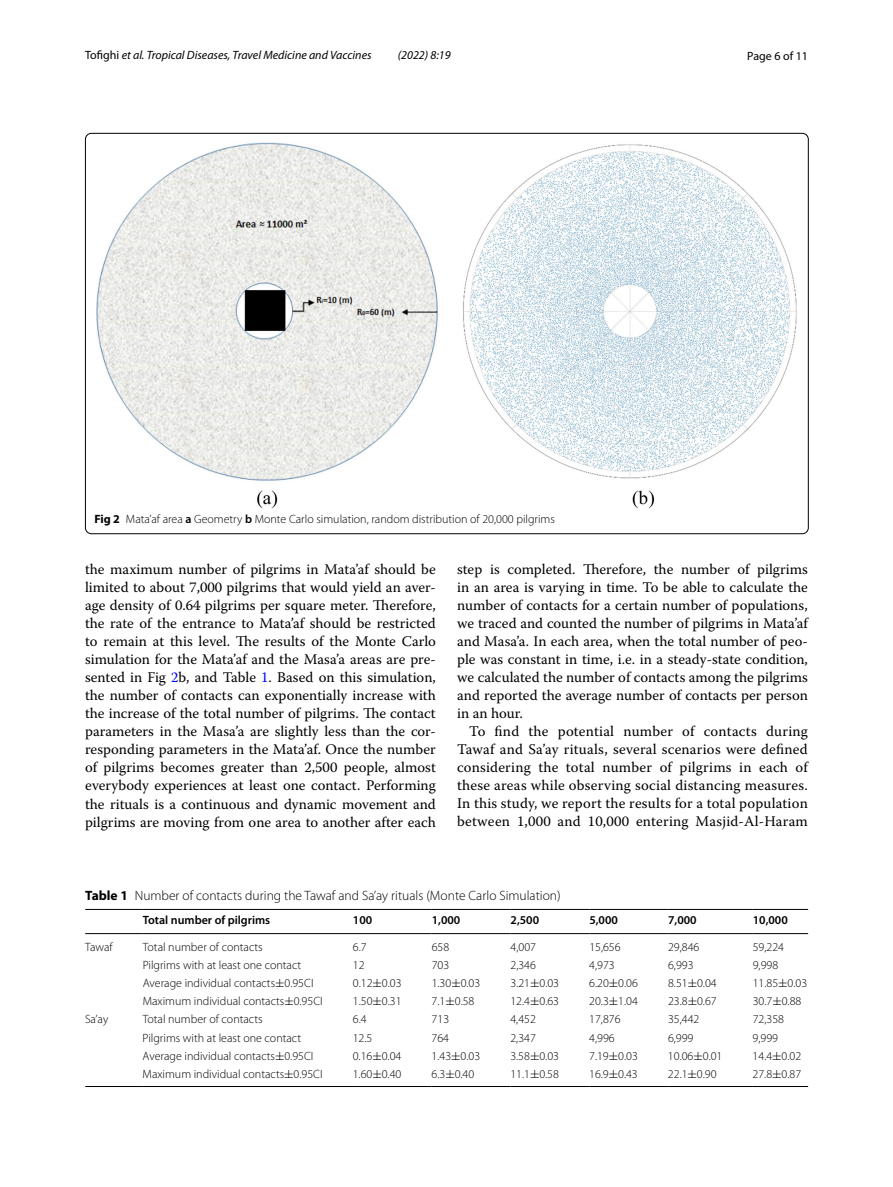
<style>
.page{position:relative;width:893px;height:1187px;background:#fff}
.page>*{position:absolute;margin:0;border:0;box-sizing:border-box;transform-origin:0 0}
.t1{font:14.7px/18px "Warnock Pro";color:#000;text-align:justify}
.t2{font:300 13.5px "Myriad Pro";color:#000}
.t3{font:300 12px "Myriad Pro";color:#000}
.t4{font:italic 12px "Myriad Pro";color:#000}
.t5{font:600 12px "Myriad Pro";color:#000}
.t6{font:12px "Myriad Pro";color:#000}
.s1{font-style:normal}
.s2{font-weight:700}
.s3{font-weight:600}
.s4{color:#00f}
.s5{font-family:"MTSY";font-weight:400}
</style>
<div class="page">
<img style="left:97px;top:142px;width:700px;height:366px">
<hr style="left:85px;top:909px;width:58px;height:1px;background:#000">
<hr style="left:85px;top:933px;width:58px;height:1px;background:#000">
<hr style="left:143px;top:909px;width:210px;height:1px;background:#000">
<hr style="left:143px;top:933px;width:210px;height:1px;background:#000">
<hr style="left:353px;top:909px;width:79px;height:1px;background:#000">
<hr style="left:353px;top:933px;width:79px;height:1px;background:#000">
<hr style="left:432px;top:909px;width:79px;height:1px;background:#000">
<hr style="left:432px;top:933px;width:79px;height:1px;background:#000">
<hr style="left:511px;top:909px;width:78px;height:1px;background:#000">
<hr style="left:511px;top:933px;width:78px;height:1px;background:#000">
<hr style="left:589px;top:909px;width:79px;height:1px;background:#000">
<hr style="left:589px;top:933px;width:79px;height:1px;background:#000">
<hr style="left:668px;top:909px;width:85px;height:1px;background:#000">
<hr style="left:668px;top:933px;width:85px;height:1px;background:#000">
<hr style="left:753px;top:909px;width:55px;height:1px;background:#000">
<hr style="left:753px;top:933px;width:55px;height:1px;background:#000">
<hr style="left:85px;top:1086px;width:58px;height:1px;background:#000">
<hr style="left:143px;top:1086px;width:210px;height:1px;background:#000">
<hr style="left:353px;top:1086px;width:79px;height:1px;background:#000">
<hr style="left:432px;top:1086px;width:79px;height:1px;background:#000">
<hr style="left:511px;top:1086px;width:78px;height:1px;background:#000">
<hr style="left:589px;top:1086px;width:79px;height:1px;background:#000">
<hr style="left:668px;top:1086px;width:85px;height:1px;background:#000">
<hr style="left:753px;top:1086px;width:55px;height:1px;background:#000">
<p class="t4" style="left:85px;top:48px;width:288px"><span class="s1">Tofighi</span> et al. Tropical Diseases, Travel Medicine and Vaccines</p>
<p class="t4" style="left:398px;top:48px;width:54px">(2022) 8:19</p>
<p class="t6" style="left:747px;top:48px;width:62px">Page 6 of 11</p>
<p class="t3" style="left:94px;top:513px;width:462px"><span class="s2">Fig 2</span> Mata’af area <span class="s3">a</span> Geometry <span class="s3">b</span> Monte Carlo simulation, random distribution of 20,000 pilgrims</p>
<p class="t1" style="left:85px;top:560px;width:352px">the maximum number of pilgrims in Mata’af should be limited to about 7,000 pilgrims that would yield an aver&shy;age density of 0.64 pilgrims per square meter. Therefore, the rate of the entrance to Mata’af should be restricted to remain at this level. The results of the Monte Carlo simulation for the Mata’af and the Masa’a areas are pre&shy;sented in Fig <span class="s4">2</span>b, and Table <span class="s4">1</span>. Based on this simulation, the number of contacts can exponentially increase with the increase of the total number of pilgrims. The contact parameters in the Masa’a are slightly less than the cor&shy;responding parameters in the Mata’af. Once the number of pilgrims becomes greater than 2,500 people, almost everybody experiences at least one contact. Performing the rituals is a continuous and dynamic movement and pilgrims are moving from one area to another after each</p>
<p class="t1" style="left:457px;top:560px;width:352px">step is completed. Therefore, the number of pilgrims in an area is varying in time. To be able to calculate the number of contacts for a certain number of populations, we traced and counted the number of pilgrims in Mata’af and Masa’a. In each area, when the total number of peo&shy;ple was constant in time, i.e. in a steady-state condition, we calculated the number of contacts among the pilgrims and reported the average number of contacts per person in an hour.</p>
<p class="t1" style="left:457px;top:722px;width:352px;text-indent:12px">To find the potential number of contacts during Tawaf and Sa’ay rituals, several scenarios were defined considering the total number of pilgrims in each of these areas while observing social distancing measures.<br>In this study, we report the results for a total population between 1,000 and 10,000 entering Masjid-Al-Haram</p>
<p class="t2" style="left:85px;top:887px;width:477px"><span class="s2">Table 1</span> Number of contacts during the Tawaf and Sa’ay rituals (Monte Carlo Simulation)</p>
<p class="t5" style="left:143px;top:912px;width:129px">Total number of pilgrims</p>
<p class="t5" style="left:353px;top:912px;width:21px">100</p>
<p class="t5" style="left:432px;top:912px;width:30px">1,000</p>
<p class="t5" style="left:511px;top:912px;width:30px">2,500</p>
<p class="t5" style="left:589px;top:912px;width:30px">5,000</p>
<p class="t5" style="left:668px;top:912px;width:30px">7,000</p>
<p class="t5" style="left:753px;top:912px;width:36px">10,000</p>
<p class="t3" style="left:85px;top:940px;width:29px">Tawaf</p>
<p class="t3" style="left:143px;top:940px;width:121px">Total number of contacts</p>
<p class="t3" style="left:353px;top:940px;width:15px">6.7</p>
<p class="t3" style="left:432px;top:940px;width:19px">658</p>
<p class="t3" style="left:510px;top:940px;width:27px">4,007</p>
<p class="t3" style="left:589px;top:940px;width:33px">15,656</p>
<p class="t3" style="left:668px;top:940px;width:33px">29,846</p>
<p class="t3" style="left:753px;top:940px;width:33px">59,224</p>
<p class="t3" style="left:143px;top:958px;width:160px">Pilgrims with at least one contact</p>
<p class="t3" style="left:353px;top:958px;width:13px">12</p>
<p class="t3" style="left:432px;top:958px;width:19px">703</p>
<p class="t3" style="left:510px;top:958px;width:27px">2,346</p>
<p class="t3" style="left:589px;top:958px;width:27px">4,973</p>
<p class="t3" style="left:668px;top:958px;width:27px">6,993</p>
<p class="t3" style="left:753px;top:958px;width:27px">9,998</p>
<p class="t3" style="left:143px;top:976px;width:172px">Average individual contacts<span class="s5">±</span>0.95CI</p>
<p class="t3" style="left:353px;top:976px;width:50px">0.12<span class="s5">±</span>0.03</p>
<p class="t3" style="left:432px;top:976px;width:50px">1.30<span class="s5">±</span>0.03</p>
<p class="t3" style="left:510px;top:976px;width:50px">3.21<span class="s5">±</span>0.03</p>
<p class="t3" style="left:589px;top:976px;width:50px">6.20<span class="s5">±</span>0.06</p>
<p class="t3" style="left:668px;top:976px;width:50px">8.51<span class="s5">±</span>0.04</p>
<p class="t3" style="left:753px;top:976px;width:56px">11.85<span class="s5">±</span>0.03</p>
<p class="t3" style="left:143px;top:994px;width:181px">Maximum individual contacts<span class="s5">±</span>0.95CI</p>
<p class="t3" style="left:353px;top:994px;width:50px">1.50<span class="s5">±</span>0.31</p>
<p class="t3" style="left:432px;top:994px;width:44px">7.1<span class="s5">±</span>0.58</p>
<p class="t3" style="left:510px;top:994px;width:50px">12.4<span class="s5">±</span>0.63</p>
<p class="t3" style="left:589px;top:994px;width:50px">20.3<span class="s5">±</span>1.04</p>
<p class="t3" style="left:668px;top:994px;width:50px">23.8<span class="s5">±</span>0.67</p>
<p class="t3" style="left:753px;top:994px;width:50px">30.7<span class="s5">±</span>0.88</p>
<p class="t3" style="left:85px;top:1012px;width:25px">Sa’ay</p>
<p class="t3" style="left:143px;top:1012px;width:121px">Total number of contacts</p>
<p class="t3" style="left:353px;top:1012px;width:15px">6.4</p>
<p class="t3" style="left:432px;top:1012px;width:19px">713</p>
<p class="t3" style="left:510px;top:1012px;width:27px">4,452</p>
<p class="t3" style="left:589px;top:1012px;width:33px">17,876</p>
<p class="t3" style="left:668px;top:1012px;width:33px">35,442</p>
<p class="t3" style="left:753px;top:1012px;width:33px">72,358</p>
<p class="t3" style="left:143px;top:1030px;width:160px">Pilgrims with at least one contact</p>
<p class="t3" style="left:353px;top:1030px;width:21px">12.5</p>
<p class="t3" style="left:432px;top:1030px;width:19px">764</p>
<p class="t3" style="left:510px;top:1030px;width:27px">2,347</p>
<p class="t3" style="left:589px;top:1030px;width:27px">4,996</p>
<p class="t3" style="left:668px;top:1030px;width:27px">6,999</p>
<p class="t3" style="left:753px;top:1030px;width:27px">9,999</p>
<p class="t3" style="left:143px;top:1048px;width:172px">Average individual contacts<span class="s5">±</span>0.95CI</p>
<p class="t3" style="left:353px;top:1048px;width:50px">0.16<span class="s5">±</span>0.04</p>
<p class="t3" style="left:432px;top:1048px;width:50px">1.43<span class="s5">±</span>0.03</p>
<p class="t3" style="left:510px;top:1048px;width:50px">3.58<span class="s5">±</span>0.03</p>
<p class="t3" style="left:589px;top:1048px;width:50px">7.19<span class="s5">±</span>0.03</p>
<p class="t3" style="left:668px;top:1048px;width:56px">10.06<span class="s5">±</span>0.01</p>
<p class="t3" style="left:753px;top:1048px;width:50px">14.4<span class="s5">±</span>0.02</p>
<p class="t3" style="left:143px;top:1067px;width:181px">Maximum individual contacts<span class="s5">±</span>0.95CI</p>
<p class="t3" style="left:353px;top:1067px;width:50px">1.60<span class="s5">±</span>0.40</p>
<p class="t3" style="left:432px;top:1067px;width:44px">6.3<span class="s5">±</span>0.40</p>
<p class="t3" style="left:510px;top:1067px;width:50px">11.1<span class="s5">±</span>0.58</p>
<p class="t3" style="left:589px;top:1067px;width:50px">16.9<span class="s5">±</span>0.43</p>
<p class="t3" style="left:668px;top:1067px;width:50px">22.1<span class="s5">±</span>0.90</p>
<p class="t3" style="left:753px;top:1067px;width:50px">27.8<span class="s5">±</span>0.87</p>
</div>
